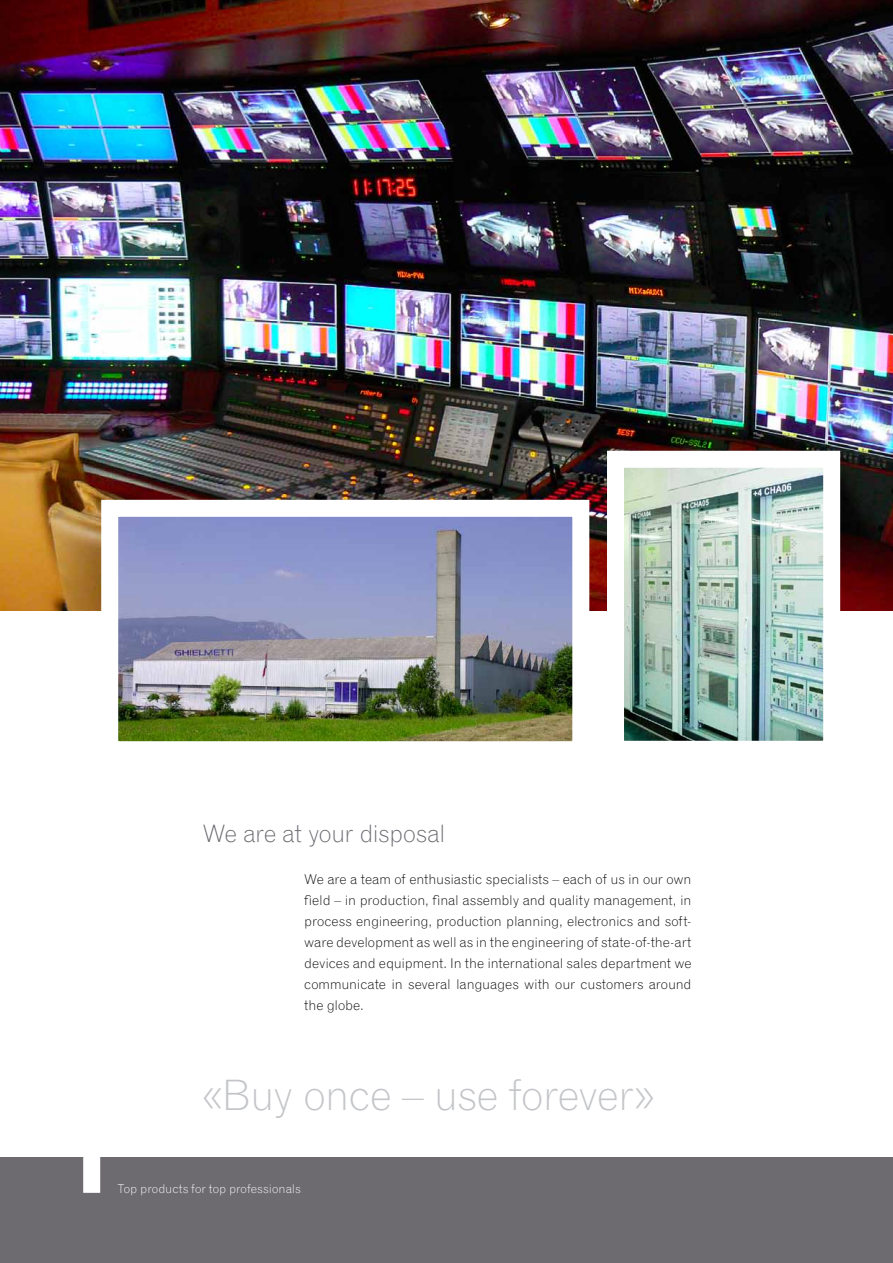
<style>
.page{position:relative;width:893px;height:1263px;background:#fff}
.page>*{position:absolute;margin:0;border:0;box-sizing:border-box;transform-origin:0 0}
.t1{font:300 42px "Grotesque MT Std";letter-spacing:-.03em;color:#c3c5c8}
.t2{font:300 24px "Grotesque MT Std";letter-spacing:-.025em;color:#6d6a70}
.t3{font:300 13.5px/21px "Grotesque MT Std";letter-spacing:-.005em;color:#000;text-align:justify}
.t4{font:300 12px "Grotesque MT Std";letter-spacing:-.005em;color:#fff}
</style>
<div class="page">
<div style="left:0;top:1158px;width:893px;height:105px;background:#6d6a70"></div>
<div style="left:83px;top:1148px;width:17px;height:45px;background:#fff"></div>
<img style="left:0;top:0;width:893px;height:611px">
<img style="left:93px;top:491px;width:505px;height:251px">
<img style="left:598px;top:442px;width:251px;height:299px">
<h2 class="t2" style="left:202px;top:819px;width:245px">We are at your disposal</h2>
<p class="t3" style="left:304px;top:869px;width:389px">We are a team of enthusiastic specialists – each of us in our own field – in production, final assembly and quality management, in process engineering, production planning, electronics and soft&shy;ware development as well as in the engineering of state-of-the-art devices and equipment. In the international sales department we communicate in several languages with our customers around the globe.</p>
<h1 class="t1" style="left:202px;top:1069px;width:454px">«Buy once – use forever»</h1>
<p class="t4" style="left:117px;top:1181px;width:185px">Top products for top professionals</p>
</div>
